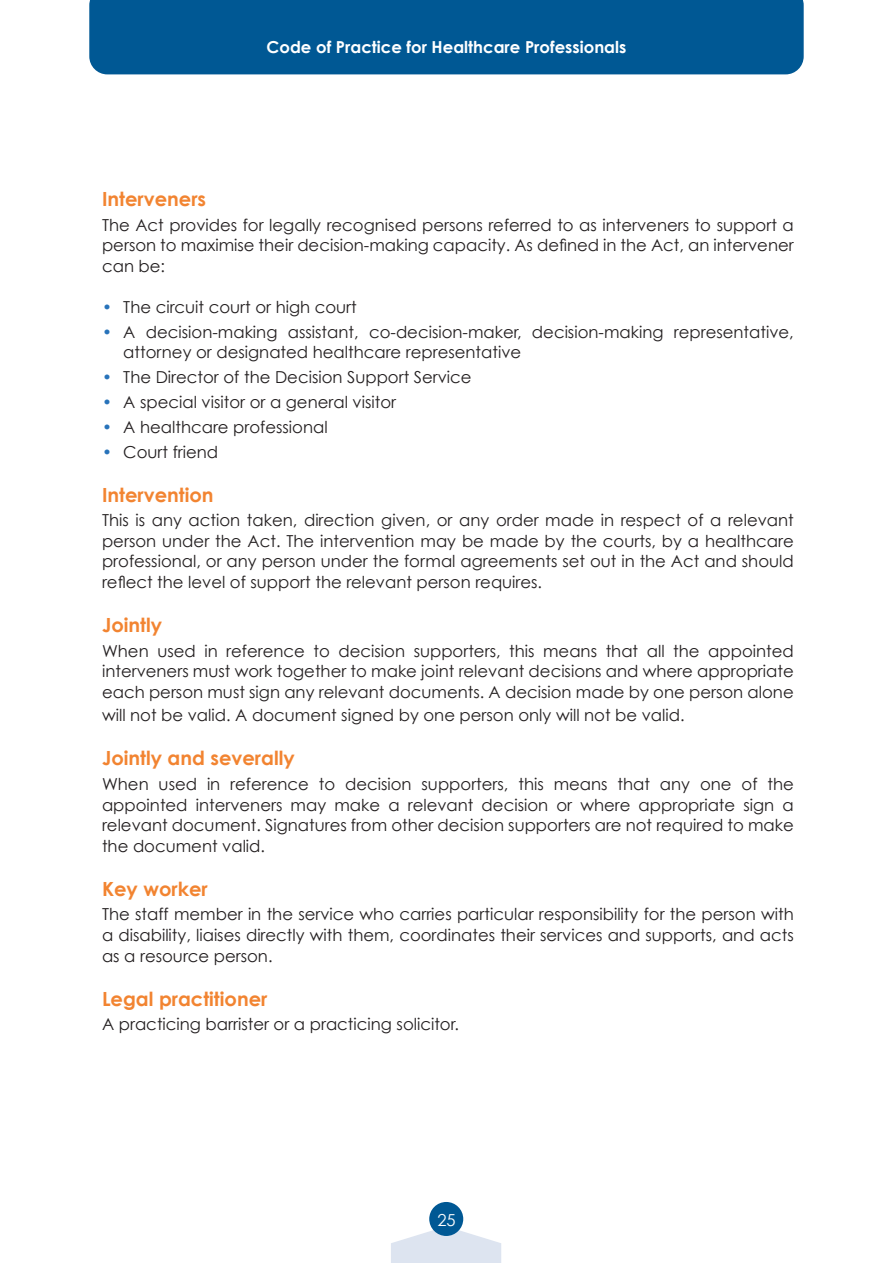
<style>
.page{position:relative;width:893px;height:1263px;background:#fff}
.page>*{position:absolute;margin:0;border:0;box-sizing:border-box;transform-origin:0 0}
.t1{font:700 19.5px "Century Gothic";color:#f28431}
.t2{font:16.5px/20.5px "Century Gothic";color:#231f20;text-align:justify}
.t3{font:700 16.5px "Century Gothic";color:#fff}
.t4{font:16.5px "Century Gothic";color:#fff}
.s1{color:#2873ba}
</style>
<div class="page">
<svg style="left:391px;top:1226px;width:110px;height:37px"></svg>
<div style="left:429px;top:1202px;width:34px;height:34px;background:#005894;border-radius:50%"></div>
<div style="left:89px;top:0;width:715px;height:74px;background:#005894"></div>
<p class="t3" style="left:267px;top:37px;width:361px">Code of Practice for Healthcare Professionals</p>
<p class="t1" style="left:102px;top:187px;width:106px">Interveners</p>
<p class="t2" style="left:102px;top:214px;width:693px">The Act provides for legally recognised persons referred to as interveners to support a person to maximise their decision-making capacity. As defined in the Act, an intervener can be:</p>
<p class="t2" style="left:102px;top:296px;width:256px"><span class="s1">•</span> The circuit court or high court</p>
<p class="t2" style="left:123px;top:321px;width:672px;text-indent:-21px"><span class="s1">•</span> A decision-making assistant, co-decision-maker, decision-making representative, attorney or designated healthcare representative</p>
<p class="t2" style="left:102px;top:367px;width:371px"><span class="s1">•</span> The Director of the Decision Support Service</p>
<p class="t2" style="left:102px;top:391px;width:296px"><span class="s1">•</span> A special visitor or a general visitor</p>
<p class="t2" style="left:102px;top:416px;width:227px"><span class="s1">•</span> A healthcare professional</p>
<p class="t2" style="left:102px;top:441px;width:118px"><span class="s1">•</span> Court friend</p>
<p class="t1" style="left:102px;top:482px;width:113px">Intervention</p>
<p class="t2" style="left:102px;top:510px;width:693px">This is any action taken, direction given, or any order made in respect of a relevant person under the Act. The intervention may be made by the courts, by a healthcare professional, or any person under the formal agreements set out in the Act and should reflect the level of support the relevant person requires.</p>
<p class="t1" style="left:102px;top:613px;width:62px">Jointly</p>
<p class="t2" style="left:102px;top:640px;width:693px">When used in reference to decision supporters, this means that all the appointed interveners must work together to make joint relevant decisions and where appropriate each person must sign any relevant documents. A decision made by one person alone</p>
<p class="t2" style="left:102px;top:705px;width:584px">will not be valid. A document signed by one person only will not be valid.</p>
<p class="t1" style="left:102px;top:746px;width:194px">Jointly and severally</p>
<p class="t2" style="left:102px;top:774px;width:693px">When used in reference to decision supporters, this means that any one of the appointed interveners may make a relevant decision or where appropriate sign a relevant document. Signatures from other decision supporters are not required to make the document valid.</p>
<p class="t1" style="left:102px;top:876px;width:107px">Key worker</p>
<p class="t2" style="left:102px;top:904px;width:693px">The staff member in the service who carries particular responsibility for the person with a disability, liaises directly with them, coordinates their services and supports, and acts as a resource person.</p>
<p class="t1" style="left:102px;top:986px;width:167px">Legal practitioner</p>
<p class="t2" style="left:102px;top:1014px;width:359px">A practicing barrister or a practicing solicitor.</p>
<p class="t4" style="left:437px;top:1209px;width:20px">25</p>
</div>
